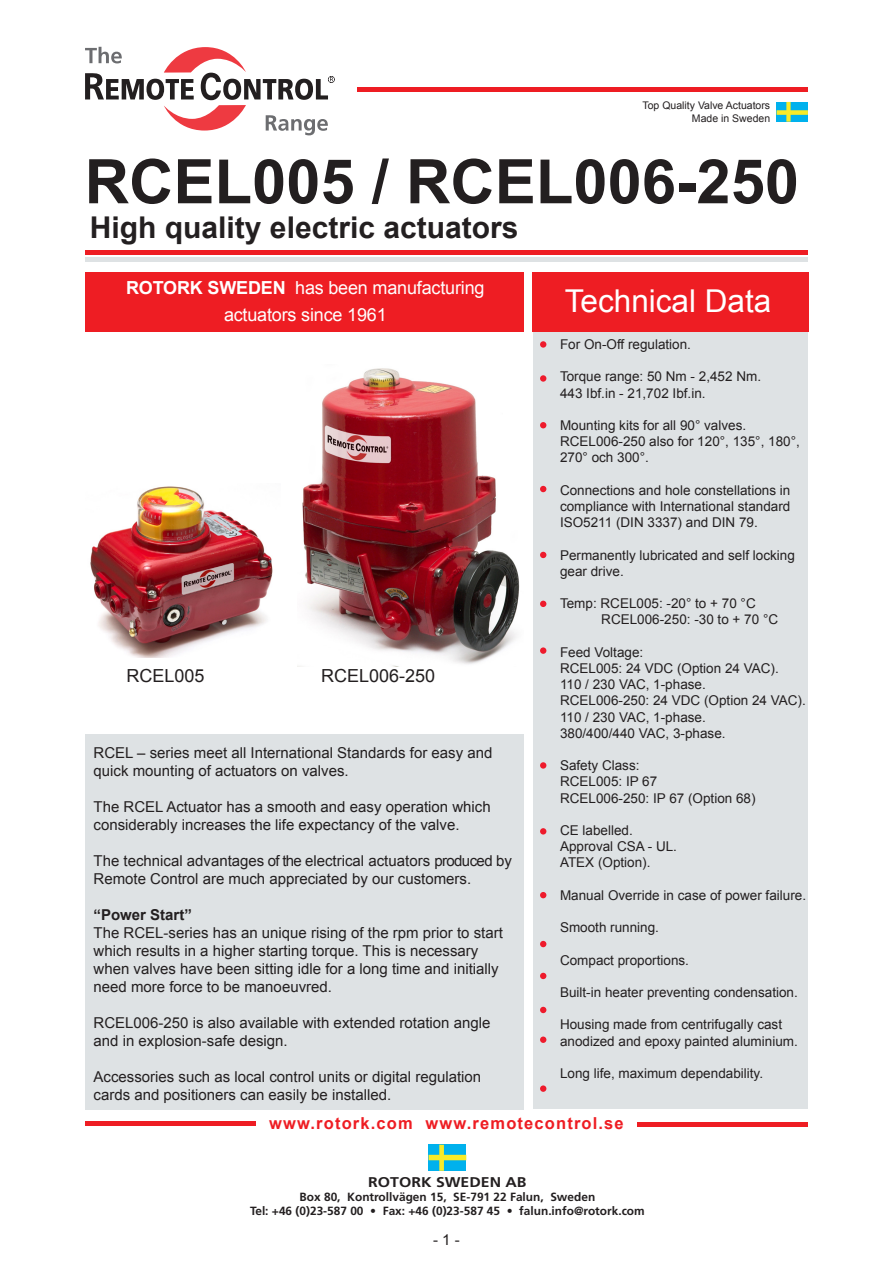
<style>
.page{position:relative;width:893px;height:1263px;background:#fff}
.page>*{position:absolute;margin:0;border:0;box-sizing:border-box;transform-origin:0 0}
.t1{font:700 61.5px "Arial";color:#231f20}
.t2{font:31.5px "Arial";color:#fff}
.t3{font:700 30px "Arial";color:#231f20}
.t4{font:18px/27px "Arial";letter-spacing:-.01em;color:#fff;text-align:center}
.t5{font:18px "Arial";color:#231f20}
.t6{font:700 16.5px "Arial";letter-spacing:.07em;color:#ee1d23}
.t7{font:15px/18px "Arial";color:#231f20}
.t8{font:700 14.1px "Frutiger LT Std";color:#231f20;scale:1.12 1}
.t9{font:13.5px/16.2px "Arial";color:#231f20}
.t10{font:700 11.85px/14.2px "Frutiger LT Std";color:#231f20;text-align:center}
.t11{font:10.5px/12.6px "Arial";color:#231f20;text-align:right}
.s1{font-weight:700}
</style>
<div class="page">
<svg style="left:777px;top:102px;width:31px;height:20px"></svg>
<div style="left:358px;top:87px;width:450px;height:5px;background:#ee1d23"></div>
<svg style="left:85px;top:47px;width:250px;height:88px"></svg>
<div style="left:534px;top:332px;width:274px;height:776px;background:#dee2e4"></div>
<div style="left:85px;top:734px;width:438px;height:376px;background:#dee2e4"></div>
<div style="left:85px;top:272px;width:439px;height:60px;background:#ee1d23"></div>
<div style="left:533px;top:272px;width:276px;height:60px;background:#ee1d23"></div>
<hr style="left:85px;top:250px;width:723px;height:4px;background:#ee1d23">
<div style="left:85px;top:257px;width:723px;height:5px;background:#dee2e4"></div>
<hr style="left:85px;top:1122px;width:170px;height:4px;background:#ee1d23">
<div style="left:638px;top:1122px;width:170px;height:5px;background:#ee1d23"></div>
<svg style="left:429px;top:1145px;width:37px;height:26px"></svg>
<div style="left:540px;top:375px;width:6px;height:7px;background:#ee1b2c;border-radius:50%"></div>
<svg style="left:540px;top:552px;width:6px;height:6px"></svg>
<svg style="left:540px;top:601px;width:6px;height:6px"></svg>
<div style="left:540px;top:647px;width:6px;height:7px;background:#ee1b2c;border-radius:50%"></div>
<div style="left:540px;top:341px;width:6px;height:7px;background:#ee1b2c;border-radius:50%"></div>
<div style="left:540px;top:762px;width:6px;height:7px;background:#ee1b2c;border-radius:50%"></div>
<svg style="left:540px;top:828px;width:6px;height:6px"></svg>
<svg style="left:540px;top:892px;width:6px;height:6px"></svg>
<svg style="left:540px;top:941px;width:6px;height:6px"></svg>
<svg style="left:540px;top:1007px;width:6px;height:6px"></svg>
<img style="left:302px;top:368px;width:218px;height:298px">
<img style="left:90px;top:486px;width:183px;height:171px">
<div style="left:540px;top:1036px;width:6px;height:7px;background:#ee1b2c;border-radius:50%"></div>
<svg style="left:540px;top:422px;width:6px;height:6px"></svg>
<svg style="left:540px;top:486px;width:6px;height:6px"></svg>
<svg style="left:540px;top:973px;width:6px;height:6px"></svg>
<div style="left:540px;top:1085px;width:6px;height:7px;background:#ee1b2c;border-radius:50%"></div>
<p class="t11" style="left:643px;top:100px;width:129px">Top Quality Valve Actuators<br>Made in Sweden</p>
<h1 class="t1" style="left:85px;top:141px;width:716px">RCEL005 / RCEL006-250</h1>
<h3 class="t3" style="left:90px;top:207px;width:430px">High quality electric actuators</h3>
<h3 class="t4" style="left:126px;top:274px;width:360px"><span class="s1">ROTORK SWEDEN</span> has been manufacturing actuators since 1961</h3>
<h2 class="t2" style="left:565px;top:281px;width:208px">Technical Data</h2>
<p class="t5" style="left:126px;top:664px;width:80px">RCEL005</p>
<p class="t5" style="left:321px;top:664px;width:116px">RCEL006-250</p>
<p class="t7" style="left:94px;top:744px;width:400px">RCEL – series meet all International Standards for easy and quick mounting of actuators on valves.</p>
<p class="t7" style="left:94px;top:798px;width:399px">The RCEL Actuator has a smooth and easy operation which considerably increases the life expectancy of the valve.</p>
<p class="t7" style="left:94px;top:852px;width:420px">The technical advantages of the electrical actuators produced by<br>Remote Control are much appreciated by our customers.</p>
<p class="t7" style="left:94px;top:906px;width:411px"><span class="s1">“Power Start”<br></span>The RCEL-series has an unique rising of the rpm prior to start which results in a higher starting torque. This is necessary when valves have been sitting idle for a long time and initially need more force to be manoeuvred.</p>
<p class="t7" style="left:94px;top:1014px;width:398px">RCEL006-250 is also available with extended rotation angle and in explosion-safe design.</p>
<p class="t7" style="left:94px;top:1068px;width:389px">Accessories such as local control units or digital regulation cards and positioners can easily be installed.</p>
<p class="t9" style="left:560px;top:336px;width:133px">For On-Off regulation.</p>
<p class="t9" style="left:560px;top:369px;width:203px">Torque range: 50 Nm - 2,452 Nm.</p>
<p class="t9" style="left:560px;top:385px;width:147px">443 Ibf.in - 21,702 Ibf.in.</p>
<p class="t9" style="left:560px;top:417px;width:188px">Mounting kits for all 90° valves.</p>
<p class="t9" style="left:560px;top:433px;width:241px">RCEL006-250 also for 120°, 135°, 180°,<br>270° och 300°.</p>
<p class="t9" style="left:560px;top:482px;width:232px;text-align:justify">Connections and hole constellations in compliance with International standard ISO5211 (DIN 3337) and DIN 79.</p>
<p class="t9" style="left:560px;top:547px;width:236px">Permanently lubricated and self locking gear drive.</p>
<p class="t9" style="left:560px;top:595px;width:197px">Temp: RCEL005: -20° to + 70 °C</p>
<p class="t9" style="left:601px;top:612px;width:178px">RCEL006-250: -30 to + 70 °C</p>
<p class="t9" style="left:560px;top:644px;width:85px">Feed Voltage:</p>
<p class="t9" style="left:560px;top:660px;width:220px">RCEL005: 24 VDC (Option 24 VAC).</p>
<p class="t9" style="left:560px;top:676px;width:147px">110 / 230 VAC, 1-phase.</p>
<p class="t9" style="left:560px;top:693px;width:247px">RCEL006-250: 24 VDC (Option 24 VAC).</p>
<p class="t9" style="left:560px;top:709px;width:147px">110 / 230 VAC, 1-phase.</p>
<p class="t9" style="left:560px;top:725px;width:167px">380/400/440 VAC, 3-phase.</p>
<p class="t9" style="left:560px;top:757px;width:81px">Safety Class:</p>
<p class="t9" style="left:560px;top:774px;width:99px">RCEL005: IP 67</p>
<p class="t9" style="left:560px;top:790px;width:197px">RCEL006-250: IP 67 (Option 68)</p>
<p class="t9" style="left:560px;top:822px;width:74px">CE labelled.</p>
<p class="t9" style="left:560px;top:838px;width:119px">Approval CSA - UL.</p>
<p class="t9" style="left:560px;top:855px;width:92px">ATEX (Option).</p>
<p class="t9" style="left:560px;top:887px;width:248px">Manual Override in case of power failure.</p>
<p class="t9" style="left:560px;top:919px;width:101px">Smooth running.</p>
<p class="t9" style="left:560px;top:952px;width:131px">Compact proportions.</p>
<p class="t9" style="left:560px;top:984px;width:239px">Built-in heater preventing condensation.</p>
<p class="t9" style="left:560px;top:1017px;width:239px">Housing made from centrifugally cast anodized and epoxy painted aluminium.</p>
<p class="t9" style="left:560px;top:1065px;width:205px">Long life, maximum dependability.</p>
<p class="t6" style="left:269px;top:1112px;width:356px">www.rotork.com www.remotecontrol.se</p>
<p class="t8" style="left:368px;top:1174px;width:143px">ROTORK SWEDEN AB</p>
<p class="t10" style="left:250px;top:1190px;width:396px">Box 80, Kontrollvägen 15, SE-791 22 Falun, Sweden<br>Tel: +46 (0)23-587 00 • Fax: +46 (0)23-587 45 • falun.info@rotork.com</p>
<p class="t7" style="left:433px;top:1231px;width:28px">- 1 -</p>
</div>
